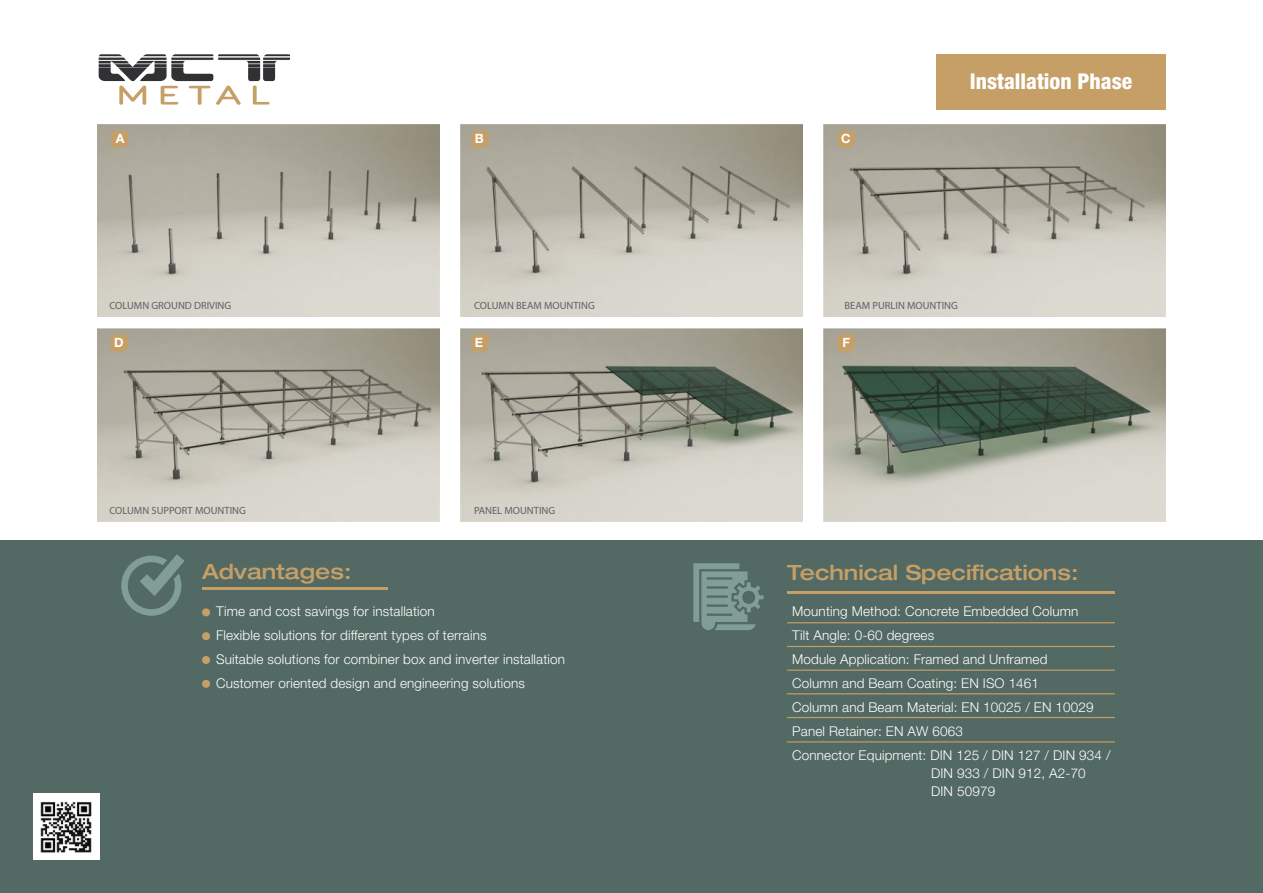
<style>
.page{position:relative;width:1263px;height:893px;background:#fff}
.page>*{position:absolute;margin:0;border:0;box-sizing:border-box;transform-origin:0 0}
.t1{font:800 condensed 21.75px "Helvetica Neue LT Pro";color:#fff}
.t2{font:500 expanded 21px "Helvetica Neue LT Pro";color:#c69f67}
.t3{font:300 13.5px/24px "Helvetica Neue LT Pro";letter-spacing:.01em;color:#fff}
.t4{font:700 12.75px "Helvetica Neue LT Pro";color:#fff}
.t5{font:10.5px "Myriad Pro";color:#606161}
</style>
<div class="page">
<img style="left:823px;top:329px;width:342px;height:193px">
<img style="left:98px;top:124px;width:342px;height:193px">
<img style="left:460px;top:124px;width:342px;height:193px">
<img style="left:823px;top:124px;width:342px;height:193px">
<img style="left:98px;top:329px;width:342px;height:193px">
<img style="left:460px;top:329px;width:342px;height:193px">
<div style="left:936px;top:54px;width:230px;height:56px;background:#c69f67"></div>
<svg style="left:99px;top:54px;width:191px;height:51px"></svg>
<div style="left:0;top:541px;width:1263px;height:352px;background:#536963"></div>
<svg style="left:121px;top:554px;width:64px;height:62px"></svg>
<hr style="left:202px;top:588px;width:185px;height:2px;background:#c69f67">
<div style="left:202px;top:608px;width:8px;height:8px;background:#c69f67;border-radius:50%"></div>
<div style="left:202px;top:632px;width:8px;height:8px;background:#c69f67;border-radius:50%"></div>
<div style="left:202px;top:656px;width:8px;height:8px;background:#c69f67;border-radius:50%"></div>
<div style="left:202px;top:680px;width:8px;height:8px;background:#c69f67;border-radius:50%"></div>
<svg style="left:693px;top:563px;width:71px;height:67px"></svg>
<hr style="left:787px;top:592px;width:328px;height:2px;background:#c69f67">
<hr style="left:787px;top:622px;width:328px;height:1px;background:#c69f67">
<hr style="left:787px;top:646px;width:328px;height:1px;background:#c69f67">
<hr style="left:787px;top:669px;width:328px;height:2px;background:#c69f67">
<hr style="left:787px;top:693px;width:328px;height:1px;background:#c69f67">
<hr style="left:787px;top:717px;width:328px;height:1px;background:#c69f67">
<hr style="left:787px;top:741px;width:328px;height:1px;background:#c69f67">
<svg style="left:111px;top:131px;width:17px;height:17px"></svg>
<svg style="left:471px;top:131px;width:17px;height:17px"></svg>
<svg style="left:838px;top:131px;width:17px;height:17px"></svg>
<svg style="left:111px;top:335px;width:17px;height:16px"></svg>
<svg style="left:471px;top:335px;width:17px;height:16px"></svg>
<svg style="left:838px;top:335px;width:17px;height:16px"></svg>
<div style="left:33px;top:793px;width:66px;height:67px;background:#fff"></div>
<img style="left:40px;top:801px;width:52px;height:52px">
<p class="t4" style="left:116px;top:131px;width:10px">A</p>
<p class="t4" style="left:475px;top:131px;width:10px">B</p>
<p class="t4" style="left:841px;top:131px;width:11px">C</p>
<h1 class="t1" style="left:970px;top:68px;width:164px">Installation Phase</h1>
<p class="t5" style="left:109px;top:299px;width:123px">COLUMN GROUND DRIVING</p>
<p class="t5" style="left:474px;top:299px;width:122px">COLUMN BEAM MOUNTING</p>
<p class="t5" style="left:845px;top:299px;width:115px">BEAM PURLIN MOUNTING</p>
<p class="t4" style="left:114px;top:335px;width:11px">D</p>
<p class="t4" style="left:475px;top:335px;width:10px">E</p>
<p class="t4" style="left:843px;top:335px;width:9px">F</p>
<p class="t5" style="left:109px;top:504px;width:138px">COLUMN SUPPORT MOUNTING</p>
<p class="t5" style="left:474px;top:504px;width:83px">PANEL MOUNTING</p>
<h2 class="t2" style="left:202px;top:559px;width:151px">Advantages:</h2>
<p class="t3" style="left:216px;top:599px;width:350px">Time and cost savings for installation<br>Flexible solutions for different types of terrains<br>Suitable solutions for combiner box and inverter installation Customer oriented design and engineering solutions</p>
<h2 class="t2" style="left:787px;top:560px;width:293px">Technical Specifications:</h2>
<p class="t3" style="left:792px;top:599px;width:320px">Mounting Method: Concrete Embedded Column<br>Tilt Angle: 0-60 degrees<br>Module Application: Framed and Unframed<br>Column and Beam Coating: EN ISO 1461<br>Column and Beam Material: EN 10025 / EN 10029<br>Panel Retainer: EN AW 6063<br>Connector Equipment: DIN 125 / DIN 127 / DIN 934 /</p>
<p class="t3" style="left:931px;top:764px;width:156px;line-height:18px">DIN 933 / DIN 912, A2-70<br>DIN 50979</p>
</div>
